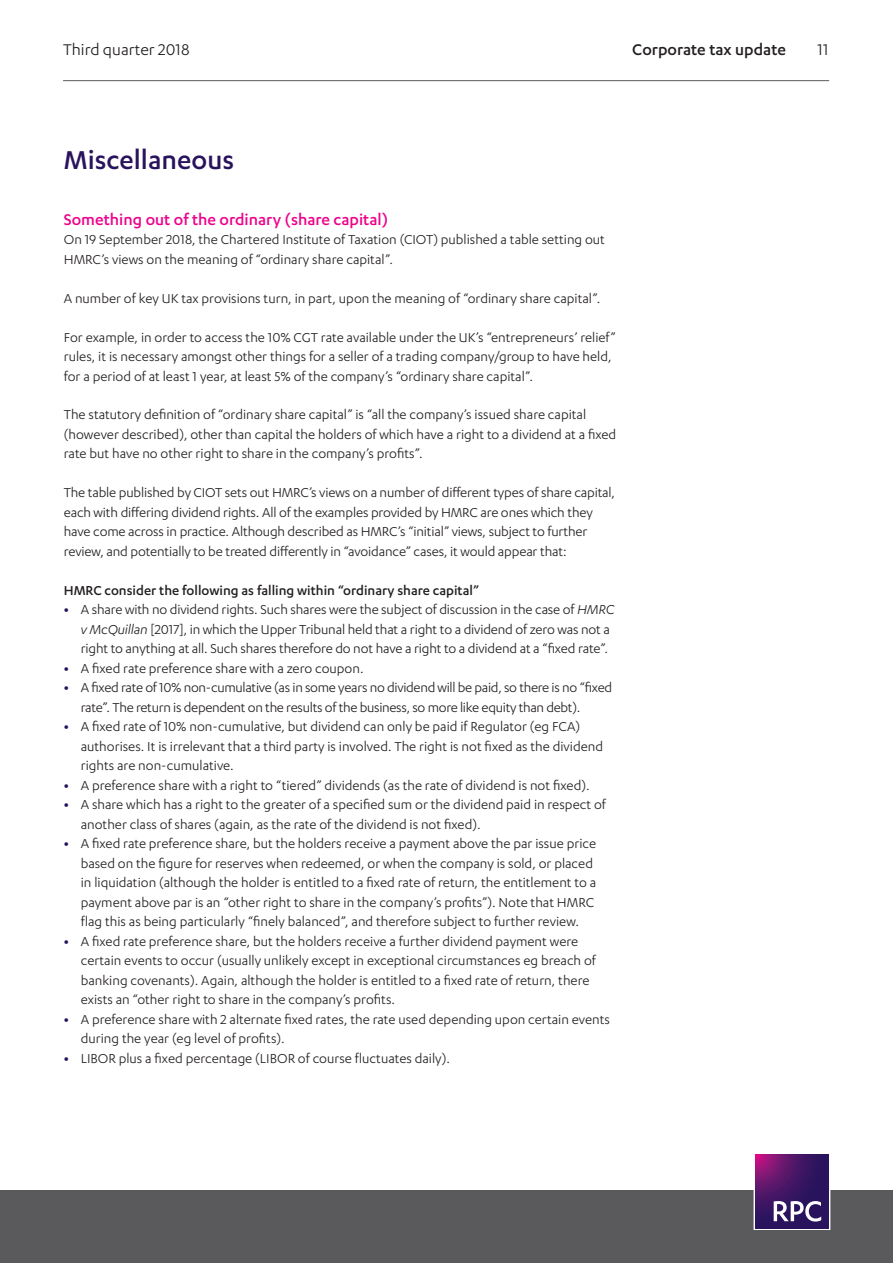
<style>
.page{position:relative;width:893px;height:1263px;background:#fff}
.page>*{position:absolute;margin:0;border:0;box-sizing:border-box;transform-origin:0 0}
.Heading_1{font:500 30px "Karbon";color:#29135d}
.Heading_2__pink{font:500 18px "Karbon";color:#ed028c}
.t1{font:18px "Karbon";color:#231f20}
.t2{font:500 18px "Karbon";color:#231f20}
.Body{font:15px/19.5px "Karbon";color:#231f20}
.Body-2{font:15px/19.5px "Karbon";letter-spacing:-.02em;color:#231f20}
.Heading_3{font:500 15px "Karbon";color:#231f20}
.s1{font-weight:700;color:#29135d}
.s2{font-style:italic}
</style>
<div class="page">
<hr style="left:63px;top:80px;width:766px;height:1px;background:#5a5a5d">
<div style="left:0;top:1191px;width:893px;height:72px;background:#5a5a5d"></div>
<div style="left:754px;top:1153px;width:76px;height:77px;border:1px solid #fff"></div>
<svg style="left:755px;top:1155px;width:74px;height:73px;background:#461565"></svg>
<svg style="left:774px;top:1201px;width:47px;height:20px"></svg>
<p class="t1" style="left:63px;top:39px;width:128px">Third quarter 2018</p>
<p class="t2" style="left:632px;top:39px;width:155px">Corporate tax update</p>
<p class="t1" style="left:817px;top:39px;width:12px">11</p>
<p class="Heading_1" style="left:64px;top:143px;width:172px">Miscellaneous</p>
<p class="Heading_2__pink" style="left:64px;top:209px;width:326px">Something out of the ordinary (share capital)</p>
<p class="Body" style="left:64px;top:230px;width:543px">On 19 September 2018, the Chartered Institute of Taxation (CIOT) published a table setting out<br>HMRC’s views on the meaning of “ordinary share capital”.</p>
<p class="Body" style="left:64px;top:288px;width:538px">A number of key UK tax provisions turn, in part, upon the meaning of “ordinary share capital”.</p>
<p class="Body" style="left:64px;top:327px;width:553px">For example, in order to access the 10% CGT rate available under the UK’s “entrepreneurs’ relief” rules, it is necessary amongst other things for a seller of a trading company/group to have held, for a period of at least 1 year, at least 5% of the company’s “ordinary share capital”.</p>
<p class="Body" style="left:64px;top:405px;width:554px">The statutory definition of “ordinary share capital” is “all the company’s issued share capital (however described), other than capital the holders of which have a right to a dividend at a fixed rate but have no other right to share in the company’s profits”.</p>
<p class="Body" style="left:64px;top:483px;width:553px">The table published by CIOT sets out HMRC’s views on a number of different types of share capital, each with differing dividend rights. All of the examples provided by HMRC are ones which they have come across in practice. Although described as HMRC’s “initial” views, subject to further review, and potentially to be treated differently in “avoidance” cases, it would appear that:</p>
<p class="Heading_3" style="left:64px;top:582px;width:417px">HMRC consider the following as falling within “ordinary share capital”</p>
<p class="Body" style="left:81px;top:599px;width:535px;text-indent:-17px"><span class="s1">•</span> A share with no dividend rights. Such shares were the subject of discussion in the case of <span class="s2">HMRC v McQuillan</span> [2017], in which the Upper Tribunal held that a right to a dividend of zero was not a right to anything at all. Such shares therefore do not have a right to a dividend at a “fixed rate”.</p>
<p class="Body" style="left:64px;top:658px;width:301px"><span class="s1">•</span> A fixed rate preference share with a zero coupon.</p>
<p class="Body-2" style="left:81px;top:677px;width:533px;text-indent:-17px"><span class="s1">•</span> A fixed rate of 10% non-cumulative (as in some years no dividend will be paid, so there is no “fixed rate”. The return is dependent on the results of the business, so more like equity than debt).</p>
<p class="Body" style="left:81px;top:716px;width:524px;text-indent:-17px"><span class="s1">•</span> A fixed rate of 10% non-cumulative, but dividend can only be paid if Regulator (eg FCA) authorises. It is irrelevant that a third party is involved. The right is not fixed as the dividend rights are non-cumulative.</p>
<p class="Body" style="left:64px;top:775px;width:527px"><span class="s1">•</span> A preference share with a right to “tiered” dividends (as the rate of dividend is not fixed).</p>
<p class="Body" style="left:81px;top:794px;width:527px;text-indent:-17px"><span class="s1">•</span> A share which has a right to the greater of a specified sum or the dividend paid in respect of another class of shares (again, as the rate of the dividend is not fixed).</p>
<p class="Body" style="left:81px;top:833px;width:517px;text-indent:-17px"><span class="s1">•</span> A fixed rate preference share, but the holders receive a payment above the par issue price based on the figure for reserves when redeemed, or when the company is sold, or placed in liquidation (although the holder is entitled to a fixed rate of return, the entitlement to a payment above par is an “other right to share in the company’s profits”). Note that HMRC flag this as being particularly “finely balanced”, and therefore subject to further review.</p>
<p class="Body" style="left:81px;top:931px;width:517px;text-indent:-17px"><span class="s1">•</span> A fixed rate preference share, but the holders receive a further dividend payment were certain events to occur (usually unlikely except in exceptional circumstances eg breach of banking covenants). Again, although the holder is entitled to a fixed rate of return, there exists an “other right to share in the company’s profits.</p>
<p class="Body" style="left:81px;top:1009px;width:531px;text-indent:-17px"><span class="s1">•</span> A preference share with 2 alternate fixed rates, the rate used depending upon certain events during the year (eg level of profits).</p>
<p class="Body" style="left:64px;top:1048px;width:388px"><span class="s1">•</span> LIBOR plus a fixed percentage (LIBOR of course fluctuates daily).</p>
</div>
